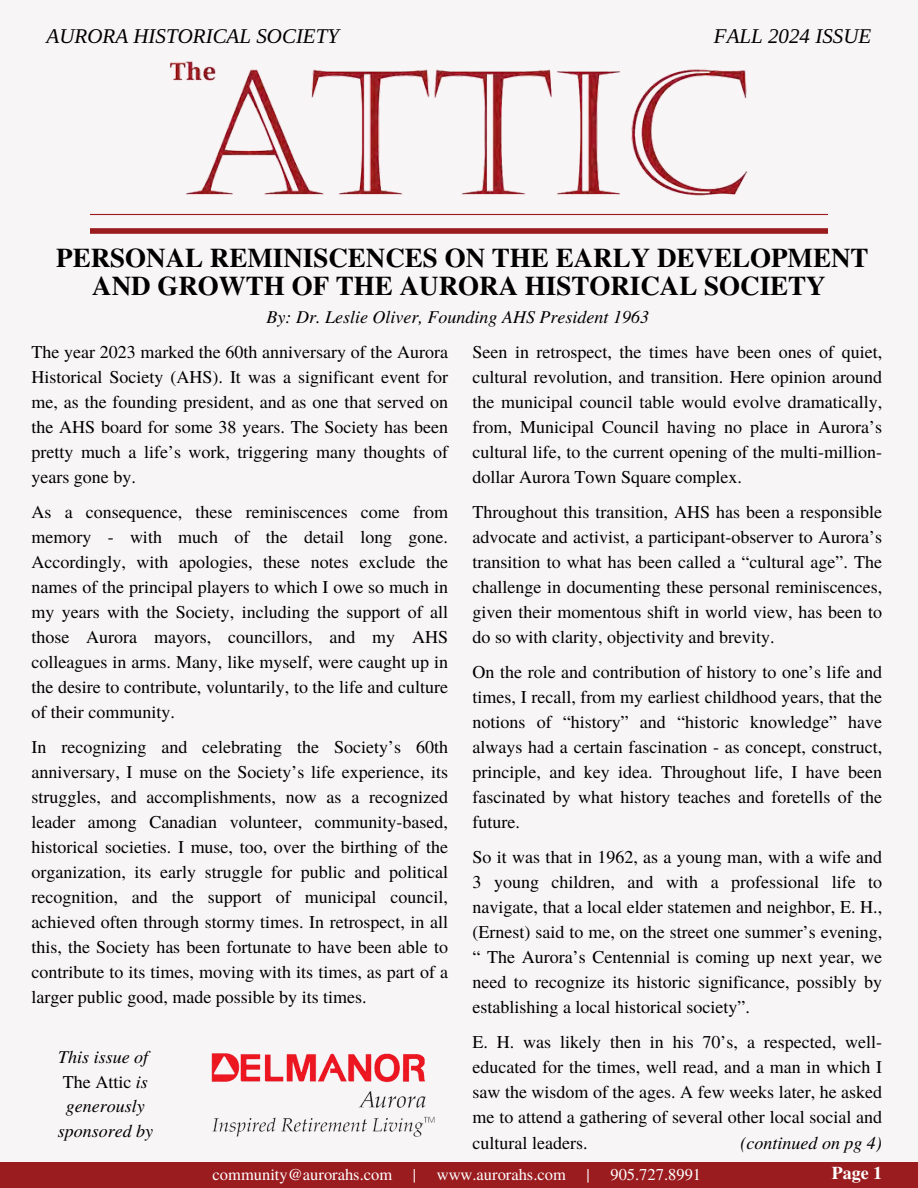
<style>
.page{position:relative;width:918px;height:1188px;background:#f8f5f7}
.page>*{position:absolute;margin:0;border:0;box-sizing:border-box;transform-origin:0 0}
.t1{font:700 27px/28.2px "Te X Gyre Termes";color:#000;text-align:center}
.t2{font:italic 21px "Libra Serif Modern";color:#000}
.t3{font:18px/25px "Te X Gyre Termes";color:#000;text-align:justify}
.t4{font:italic 18px/24.8px "Te X Gyre Termes";color:#000;text-align:center}
.t5{font:700 18px "Te X Gyre Termes";color:#fff}
.t6{font:16.5px "Te X Gyre Termes";color:#fff}
.s1{font-style:normal}
</style>
<div class="page">
<hr style="left:90px;top:214px;width:738px;height:1px;background:#9a1c1f">
<div style="left:90px;top:228px;width:738px;height:6px;background:#9a1c1f"></div>
<div style="left:0;top:1162px;width:918px;height:26px;background:#9a1c1f"></div>
<img style="left:170px;top:61px;width:578px;height:135px">
<img style="left:211px;top:1053px;width:224px;height:84px">
<p class="t2" style="left:47px;top:24px;width:294px">AURORA HISTORICAL SOCIETY</p>
<p class="t2" style="left:714px;top:24px;width:159px">FALL 2024 ISSUE</p>
<p class="t1" style="left:56px;top:242px;width:814px">PERSONAL REMINISCENCES ON THE EARLY DEVELOPMENT<br>AND GROWTH OF THE AURORA HISTORICAL SOCIETY</p>
<p class="t4" style="left:267px;top:303px;width:384px">By: Dr. Leslie Oliver, Founding AHS President 1963</p>
<p class="t3" style="left:31px;top:339px;width:418px">The year 2023 marked the 60th anniversary of the Aurora Historical Society (AHS). It was a significant event for me, as the founding president, and as one that served on the AHS board for some 38 years. The Society has been pretty much a life’s work, triggering many thoughts of years gone by.</p>
<p class="t3" style="left:31px;top:499px;width:418px">As a consequence, these reminiscences come from memory - with much of the detail long gone.<br>Accordingly, with apologies, these notes exclude the names of the principal players to which I owe so much in my years with the Society, including the support of all those Aurora mayors, councillors, and my AHS colleagues in arms. Many, like myself, were caught up in the desire to contribute, voluntarily, to the life and culture of their community.</p>
<p class="t3" style="left:31px;top:734px;width:418px">In recognizing and celebrating the Society’s 60th anniversary, I muse on the Society’s life experience, its struggles, and accomplishments, now as a recognized leader among Canadian volunteer, community-based, historical societies. I muse, too, over the birthing of the organization, its early struggle for public and political recognition, and the support of municipal council, achieved often through stormy times. In retrospect, in all this, the Society has been fortunate to have been able to contribute to its times, moving with its times, as part of a larger public good, made possible by its times.</p>
<p class="t3" style="left:473px;top:339px;width:411px">Seen in retrospect, the times have been ones of quiet, cultural revolution, and transition. Here opinion around the municipal council table would evolve dramatically, from, Municipal Council having no place in Aurora’s cultural life, to the current opening of the multi-million&shy;dollar Aurora Town Square complex.</p>
<p class="t3" style="left:473px;top:499px;width:411px">Throughout this transition, AHS has been a responsible advocate and activist, a participant-observer to Aurora’s transition to what has been called a “cultural age”. The challenge in documenting these personal reminiscences, given their momentous shift in world view, has been to do so with clarity, objectivity and brevity.</p>
<p class="t3" style="left:473px;top:659px;width:411px">On the role and contribution of history to one’s life and times, I recall, from my earliest childhood years, that the notions of “history” and “historic knowledge” have always had a certain fascination - as concept, construct, principle, and key idea. Throughout life, I have been fascinated by what history teaches and foretells of the future.</p>
<p class="t3" style="left:473px;top:844px;width:411px">So it was that in 1962, as a young man, with a wife and 3 young children, and with a professional life to navigate, that a local elder statemen and neighbor, E. H., (Ernest) said to me, on the street one summer’s evening, “ The Aurora’s Centennial is coming up next year, we need to recognize its historic significance, possibly by establishing a local historical society”.</p>
<p class="t3" style="left:473px;top:1029px;width:411px">E. H. was likely then in his 70’s, a respected, well&shy;educated for the times, well read, and a man in which I saw the wisdom of the ages. A few weeks later, he asked me to attend a gathering of several other local social and cultural leaders.</p>
<p class="t4" style="left:58px;top:1043px;width:92px">This issue of</p>
<h1 class="t4" style="left:58px;top:1068px;width:97px"><span class="s1">The Attic</span> is generously sponsored by</h1>
<p class="t4" style="left:741px;top:1129px;width:143px">(continued on pg 4)</p>
<h2 class="t6" style="left:213px;top:1162px;width:181px">community@aurorahs.com</h2>
<h2 class="t6" style="left:413px;top:1162px;width:5px">|</h2>
<h2 class="t6" style="left:437px;top:1162px;width:131px">www.aurorahs.com</h2>
<h2 class="t6" style="left:587px;top:1162px;width:5px">|</h2>
<h2 class="t6" style="left:610px;top:1162px;width:92px">905.727.8991</h2>
<h2 class="t5" style="left:832px;top:1158px;width:52px">Page 1</h2>
</div>
